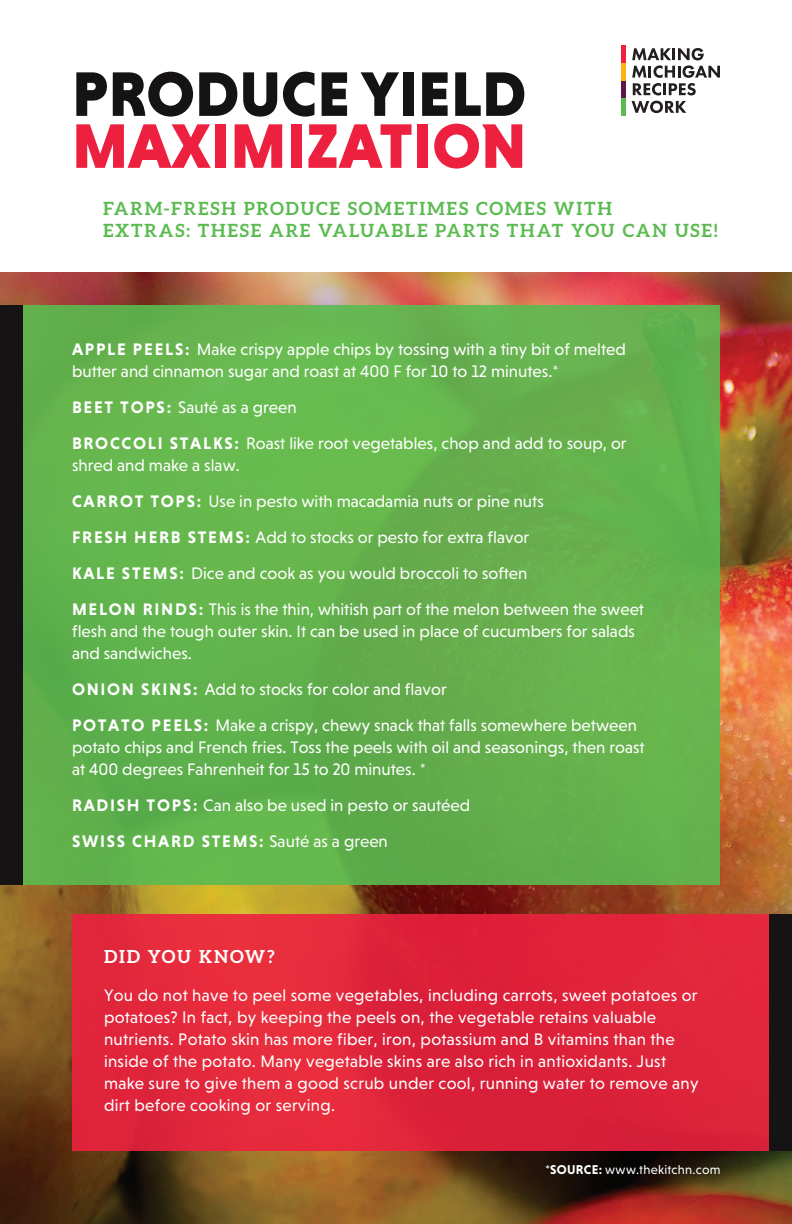
<style>
.page{position:relative;width:792px;height:1224px;background:#fff}
.page>*{position:absolute;margin:0;border:0;box-sizing:border-box;transform-origin:0 0}
.t1{font:900 64px "Niveau Grotesk";color:#151314}
.t2{font:900 64px "Niveau Grotesk";color:#ed213f}
.t3{font:700 18.2px/22px "Aleo";letter-spacing:.095em;color:#5bbb51}
.t4{font:700 18px "Aleo";letter-spacing:.09em;color:#fff}
.t5{font:17px/22px "Niveau Grotesk";color:#fff}
.t6{font:13px "Niveau Grotesk";letter-spacing:.02em;color:#fff}
.s1{font-weight:700}
</style>
<div class="page">
<img style="left:0;top:272px;width:792px;height:952px">
<div style="left:0;top:305px;width:720px;height:580px;background:#65b24d"></div>
<div style="left:621px;top:98px;width:5px;height:18px;background:#5bbb51"></div>
<div style="left:621px;top:80px;width:5px;height:18px;background:#5c164e"></div>
<div style="left:621px;top:63px;width:5px;height:17px;background:#fbb316"></div>
<div style="left:621px;top:45px;width:5px;height:18px;background:#ed213f"></div>
<svg style="left:632px;top:48px;width:88px;height:47px"></svg>
<svg style="left:632px;top:101px;width:54px;height:12px"></svg>
<div style="left:0;top:305px;width:22px;height:580px;background:#151314"></div>
<div style="left:72px;top:915px;width:720px;height:236px;background:#e0253b"></div>
<div style="left:769px;top:915px;width:23px;height:236px;background:#151314"></div>
<h1 class="t1" style="left:72px;top:57px;width:456px">PRODUCE YIELD</h1>
<h1 class="t2" style="left:72px;top:109px;width:456px">MAXIMIZATION</h1>
<p class="t3" style="left:103px;top:197px;width:616px">FARM-FRESH PRODUCE SOMETIMES COMES WITH<br>EXTRAS: THESE ARE VALUABLE PARTS THAT YOU CAN USE!</p>
<p class="t5" style="left:72px;top:338px;width:555px"><span class="s1">APPLE PEELS:</span> Make crispy apple chips by tossing with a tiny bit of melted butter and cinnamon sugar and roast at 400 F for 10 to 12 minutes.*</p>
<p class="t5" style="left:72px;top:389px;width:556px;line-height:36px"><span class="s1">BEET TOPS:</span> Sauté as a green<br><span class="s1">BROCCOLI STALKS:</span> Roast like root vegetables, chop and add to soup, or</p>
<p class="t5" style="left:72px;top:447px;width:574px;line-height:36px">shred and make a slaw.<br><span class="s1">CARROT TOPS:</span> Use in pesto with macadamia nuts or pine nuts<br><span class="s1">FRESH HERB STEMS:</span> Add to stocks or pesto for extra flavor<br><span class="s1">KALE STEMS:</span> Dice and cook as you would broccoli to soften<br><span class="s1">MELON RINDS:</span> This is the thin, whitish part of the melon between the sweet</p>
<p class="t5" style="left:72px;top:620px;width:565px">flesh and the tough outer skin. It can be used in place of cucumbers for salads and sandwiches.</p>
<p class="t5" style="left:72px;top:671px;width:566px;line-height:36px"><span class="s1">ONION SKINS:</span> Add to stocks for color and flavor<br><span class="s1">POTATO PEELS:</span> Make a crispy, chewy snack that falls somewhere between</p>
<p class="t5" style="left:72px;top:736px;width:574px">potato chips and French fries. Toss the peels with oil and seasonings, then roast at 400 degrees Fahrenheit for 15 to 20 minutes. *</p>
<p class="t5" style="left:72px;top:787px;width:400px;line-height:36px"><span class="s1">RADISH TOPS:</span> Can also be used in pesto or sautéed<br><span class="s1">SWISS CHARD STEMS:</span> Sauté as a green</p>
<p class="t4" style="left:104px;top:946px;width:172px">DID YOU KNOW?</p>
<p class="t5" style="left:104px;top:984px;width:596px">You do not have to peel some vegetables, including carrots, sweet potatoes or potatoes? In fact, by keeping the peels on, the vegetable retains valuable nutrients. Potato skin has more fiber, iron, potassium and B vitamins than the inside of the potato. Many vegetable skins are also rich in antioxidants. Just make sure to give them a good scrub under cool, running water to remove any dirt before cooking or serving.</p>
<p class="t6" style="left:545px;top:1162px;width:177px"><span class="s1">*SOURCE:</span> www.thekitchn.com</p>
</div>
